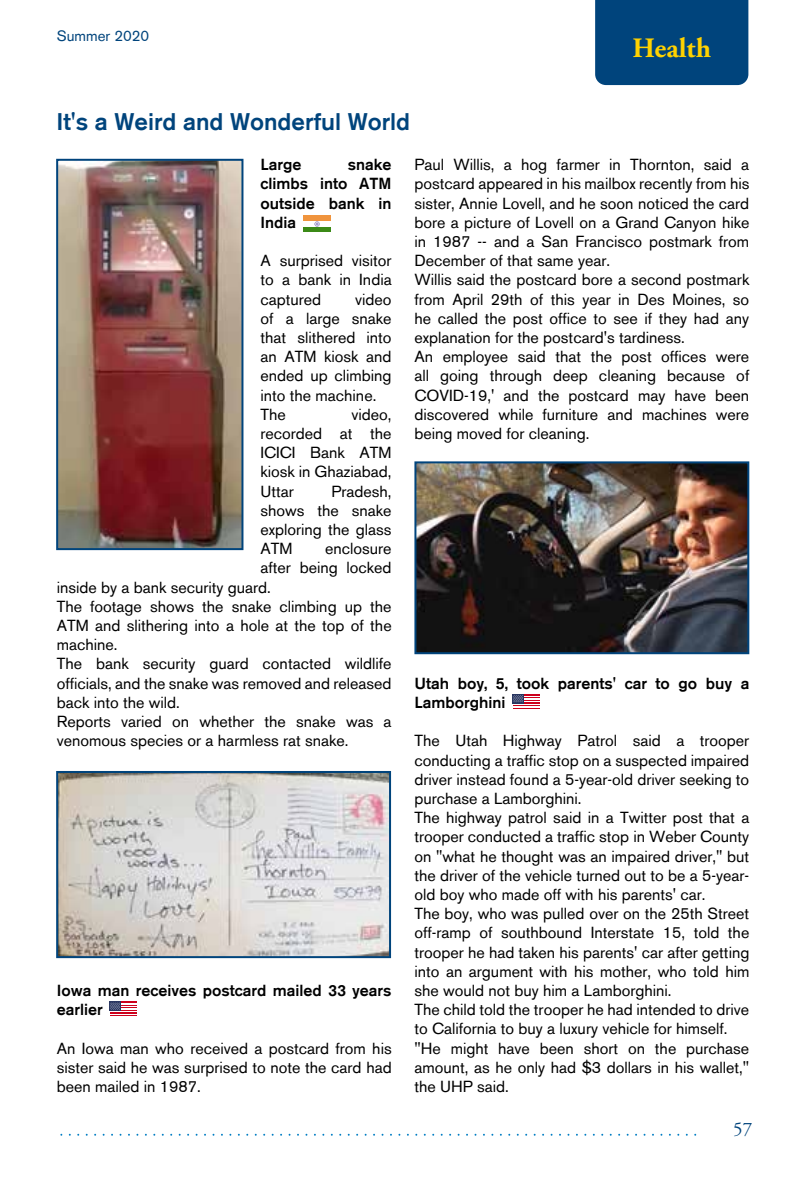
<style>
.page{position:relative;width:806px;height:1191px;background:#fff}
.page>*{position:absolute;margin:0;border:0;box-sizing:border-box;transform-origin:0 0}
.t1{font:700 28px "Adobe Garamond Pro";color:#ffd200}
.t2{font:500 24px "Akzidenz Grotesk BE";color:#00447c}
.t3{font:19.2px "Adobe Garamond Pro";color:#00447c}
.t4{font:16px/19.2px "Akzidenz Grotesk BE";color:#000;text-align:justify}
.t5{font:500 16px/19.2px "Akzidenz Grotesk BE";color:#000}
.t6{font:15px "Akzidenz Grotesk BE";color:#00447c}
</style>
<div class="page">
<div style="left:595px;top:0;width:153px;height:85px;background:#00447c"></div>
<img style="left:59px;top:162px;width:181px;height:385px">
<div style="left:56px;top:159px;width:187px;height:391px;border:2px solid #00447c"></div>
<img style="left:59px;top:774px;width:329px;height:181px">
<div style="left:56px;top:771px;width:335px;height:187px;border:2px solid #00447c"></div>
<img style="left:417px;top:464px;width:328px;height:187px">
<div style="left:414px;top:461px;width:334px;height:193px;border:2px solid #00447c"></div>
<svg style="left:512px;top:694px;width:27px;height:12px"></svg>
<hr style="left:110px;top:1001px;width:26px;height:2px;background:#cc001c">
<div style="left:110px;top:1001px;width:11px;height:9px;background:#293661"></div>
<svg style="left:110px;top:1002px;width:26px;height:14px"></svg>
<div style="left:303px;top:215px;width:28px;height:6px;background:#f0943d"></div>
<div style="left:303px;top:227px;width:28px;height:5px;background:#3b8a17"></div>
<svg style="left:314px;top:221px;width:5px;height:5px"></svg>
<p class="t6" style="left:57px;top:26px;width:94px">Summer 2020</p>
<h2 class="t2" style="left:56px;top:107px;width:355px">It's a Weird and Wonderful World</h2>
<h1 class="t1" style="left:632px;top:32px;width:80px">Health</h1>
<p class="t5" style="left:260px;top:155px;width:42px">Large</p>
<p class="t5" style="left:260px;top:155px;width:132px;text-align:justify;text-indent:87px">snake climbs into ATM outside bank in India</p>
<p class="t4" style="left:260px;top:251px;width:133px">A surprised visitor to a bank in India captured</p>
<p class="t4" style="left:260px;top:289px;width:132px;text-align:left;text-indent:95px">video of a large snake that slithered into an ATM kiosk and ended up climbing into the machine.<br>The</p>
<p class="t4" style="left:260px;top:404px;width:132px;text-indent:91px">video, recorded at the ICICI Bank ATM kiosk in Ghaziabad, Uttar</p>
<p class="t4" style="left:260px;top:481px;width:132px;text-indent:71px">Pradesh, shows the snake exploring the glass ATM</p>
<p class="t4" style="left:325px;top:539px;width:68px">enclosure</p>
<p class="t4" style="left:260px;top:558px;width:132px">after being locked</p>
<p class="t4" style="left:57px;top:577px;width:215px">inside by a bank security guard.</p>
<p class="t4" style="left:57px;top:596px;width:336px">The footage shows the snake climbing up the</p>
<p class="t4" style="left:57px;top:616px;width:336px">ATM and slithering into a hole at the top of the</p>
<p class="t4" style="left:57px;top:635px;width:62px">machine.</p>
<p class="t4" style="left:57px;top:654px;width:336px">The bank security guard contacted wildlife</p>
<p class="t4" style="left:57px;top:673px;width:336px">officials, and the snake was removed and released</p>
<p class="t4" style="left:57px;top:692px;width:124px">back into the wild.</p>
<p class="t4" style="left:57px;top:712px;width:336px">Reports varied on whether the snake was a</p>
<p class="t4" style="left:57px;top:731px;width:293px">venomous species or a harmless rat snake.</p>
<p class="t5" style="left:57px;top:980px;width:336px">Iowa man receives postcard mailed 33 years earlier</p>
<p class="t4" style="left:57px;top:1038px;width:336px">An Iowa man who received a postcard from his sister said he was surprised to note the card had been mailed in 1987.</p>
<p class="t4" style="left:414px;top:155px;width:336px;text-align:left">Paul Willis, a hog farmer in Thornton, said a postcard appeared in his mailbox recently from his sister, Annie Lovell, and he soon noticed the card bore a picture of Lovell on a Grand Canyon hike in 1987 -- and a San Francisco postmark from December of that same year.<br>Willis said the postcard bore a second postmark from April 29th of this year in Des Moines, so he called the post office to see if they had any explanation for the postcard's tardiness.<br>An employee said that the post offices were all going through deep cleaning because of COVID-19,' and the postcard may have been discovered while furniture and machines were being moved for cleaning.</p>
<p class="t5" style="left:414px;top:673px;width:336px">Utah boy, 5, took parents' car to go buy a<br>Lamborghini</p>
<p class="t4" style="left:414px;top:731px;width:336px;text-align:left">The Utah Highway Patrol said a trooper conducting a traffic stop on a suspected impaired driver instead found a 5-year-old driver seeking to purchase a Lamborghini.<br>The highway patrol said in a Twitter post that a trooper conducted a traffic stop in Weber County on "what he thought was an impaired driver," but the driver of the vehicle turned out to be a 5-year&shy;old boy who made off with his parents' car.<br>The boy, who was pulled over on the 25th Street off-ramp of southbound Interstate 15, told the trooper he had taken his parents' car after getting into an argument with his mother, who told him she would not buy him a Lamborghini.<br>The child told the trooper he had intended to drive to California to buy a luxury vehicle for himself. "He might have been short on the purchase amount, as he only had $3 dollars in his wallet," the UHP said.</p>
<p class="t3" style="left:732px;top:1117px;width:21px">57</p>
</div>
